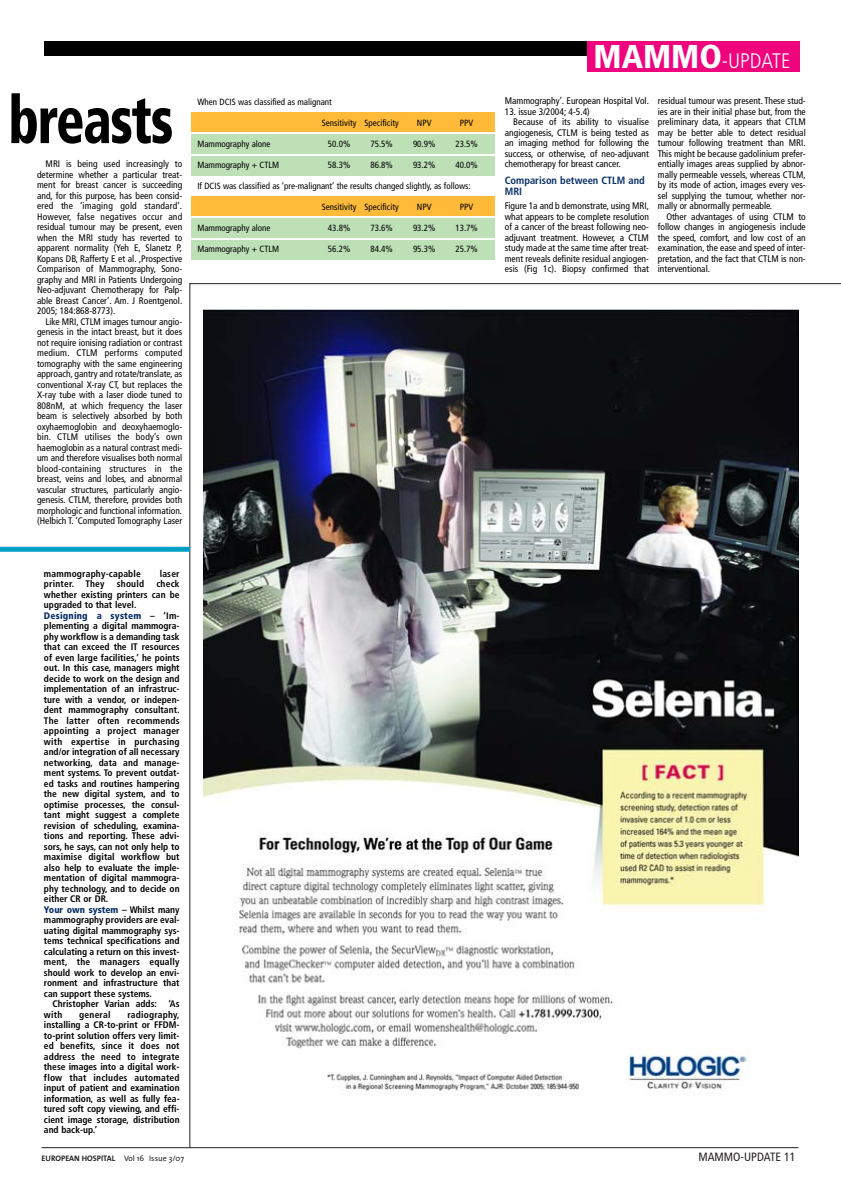
<style>
.page{position:relative;width:841px;height:1190px;background:#fff}
.page>*{position:absolute;margin:0;border:0;box-sizing:border-box;transform-origin:0 0}
.t1{font:900 condensed 66.4px "Frutiger";letter-spacing:-.025em;color:#000;scale:.8 1}
.t2{font:300 condensed 21px "Frutiger";color:#fff}
.t3{font:condensed 12px "Frutiger";color:#231f20}
.t4{font:700 condensed 10.5px/10.5px "Frutiger";color:#082f68}
.t5{font:condensed 9.5px/10.5px "Frutiger";color:#000;text-align:justify}
.t6{font:700 condensed 9.5px/10.5px "Frutiger";color:#000}
.t7{font:700 condensed 9.5px "Frutiger";letter-spacing:.02em;color:#000}
.t8{font:condensed 9px "Frutiger";color:#000}
.t9{font:700 8px "The Sans";color:#231f20}
.s1{font-weight:900;color:#082f68}
.s2{font-weight:900;font-size:33px}
.s3{font-weight:400}
</style>
<div class="page">
<hr style="left:42px;top:1147px;width:756px;height:1px;background:#231f20">
<hr style="left:189px;top:283px;width:1px;height:864px;background:#231f20">
<hr style="left:189px;top:283px;width:652px;height:1px;background:#231f20">
<div style="left:192px;top:241px;width:303px;height:19px;background:#bee0b7"></div>
<div style="left:192px;top:218px;width:303px;height:20px;background:#bee0b7"></div>
<div style="left:192px;top:196px;width:303px;height:20px;background:#feba38"></div>
<div style="left:192px;top:157px;width:303px;height:19px;background:#bee0b7"></div>
<div style="left:192px;top:134px;width:303px;height:20px;background:#bee0b7"></div>
<div style="left:192px;top:112px;width:303px;height:20px;background:#feba38"></div>
<div style="left:0;top:547px;width:190px;height:5px;background:#02a0c6"></div>
<div style="left:45px;top:42px;width:737px;height:14px;background:#000"></div>
<div style="left:587px;top:41px;width:213px;height:31px;background:#ef047e"></div>
<img style="left:203px;top:310px;width:595px;height:786px">
<h1 class="t1" style="left:9px;top:93px;width:208px">breasts</h1>
<p class="t8" style="left:197px;top:98px;width:136px">When DCIS was classified as malignant</p>
<p class="t8" style="left:322px;top:119px;width:78px">Sensitivity Specificity</p>
<p class="t8" style="left:417px;top:119px;width:16px">NPV</p>
<p class="t8" style="left:460px;top:119px;width:15px">PPV</p>
<p class="t8" style="left:197px;top:140px;width:75px">Mammography alone</p>
<p class="t8" style="left:328px;top:140px;width:24px">50.0%</p>
<p class="t8" style="left:370px;top:140px;width:24px">75.5%</p>
<p class="t8" style="left:413px;top:140px;width:24px">90.9%</p>
<p class="t8" style="left:456px;top:140px;width:24px">23.5%</p>
<p class="t8" style="left:197px;top:161px;width:83px">Mammography + CTLM</p>
<p class="t8" style="left:328px;top:161px;width:24px">58.3%</p>
<p class="t8" style="left:370px;top:161px;width:24px">86.8%</p>
<p class="t8" style="left:413px;top:161px;width:24px">93.2%</p>
<p class="t8" style="left:456px;top:161px;width:24px">40.0%</p>
<p class="t8" style="left:197px;top:182px;width:275px">If DCIS was classified as ‘pre-malignant’ the results changed slightly, as follows:</p>
<p class="t8" style="left:322px;top:203px;width:78px">Sensitivity Specificity</p>
<p class="t8" style="left:417px;top:203px;width:16px">NPV</p>
<p class="t8" style="left:460px;top:203px;width:15px">PPV</p>
<p class="t8" style="left:197px;top:224px;width:75px">Mammography alone</p>
<p class="t8" style="left:328px;top:224px;width:24px">43.8%</p>
<p class="t8" style="left:370px;top:224px;width:24px">73.6%</p>
<p class="t8" style="left:413px;top:224px;width:24px">93.2%</p>
<p class="t8" style="left:456px;top:224px;width:24px">13.7%</p>
<p class="t8" style="left:197px;top:245px;width:83px">Mammography + CTLM</p>
<p class="t8" style="left:328px;top:245px;width:24px">56.2%</p>
<p class="t8" style="left:370px;top:245px;width:24px">84.4%</p>
<p class="t8" style="left:413px;top:245px;width:24px">95.3%</p>
<p class="t8" style="left:456px;top:245px;width:24px">25.7%</p>
<p class="t5" style="left:37px;top:159px;width:147px;text-indent:9px">MRI is being used increasingly to determine whether a particular treat&shy;ment for breast cancer is succeeding and, for this purpose, has been consid&shy;ered the ‘imaging gold standard’.<br>However, false negatives occur and residual tumour may be present, even when the MRI study has reverted to apparent normality (Yeh E, Slanetz P, Kopans DB, Rafferty E et al. ‚Prospective Comparison of Mammography, Sono&shy;graphy and MRI in Patients Undergoing Neo-adjuvant Chemotherapy for Palp&shy;able Breast Cancer’. Am. J Roentgenol.<br>2005; 184:868-8773).</p>
<p class="t5" style="left:37px;top:317px;width:147px;text-indent:9px">Like MRI, CTLM images tumour angio&shy;genesis in the intact breast, but it does not require ionising radiation or contrast medium. CTLM performs computed tomography with the same engineering approach, gantry and rotate/translate, as conventional X-ray CT, but replaces the X-ray tube with a laser diode tuned to 808nM, at which frequency the laser beam is selectively absorbed by both oxyhaemoglobin and deoxyhaemoglo&shy;bin. CTLM utilises the body’s own haemoglobin as a natural contrast medi&shy;um and therefore visualises both normal blood-containing structures in the breast, veins and lobes, and abnormal vascular structures, particularly angio&shy;genesis. CTLM, therefore, provides both morphologic and functional information. (Helbich T. ‘Computed Tomography Laser</p>
<p class="t7" style="left:44px;top:569px;width:99px">mammography-capable</p>
<p class="t6" style="left:160px;top:569px;width:21px">laser</p>
<p class="t7" style="left:44px;top:580px;width:62px">printer. They</p>
<p class="t6" style="left:117px;top:579px;width:29px">should</p>
<p class="t6" style="left:44px;top:579px;width:137px;text-indent:112px">check whether existing printers can be upgraded to that level.<br><span class="s1">Designing a system</span> – ‘Im&shy;plementing a digital mammogra&shy;phy workflow is a demanding task that can exceed the IT resources of even large facilities,’ he points out. In this case, managers might decide to work on the design and implementation of an infrastruc&shy;ture with a vendor, or indepen&shy;dent mammography consultant.<br>The latter often recommends appointing a project manager with expertise in purchasing and/or integration of all necessary networking, data and manage&shy;ment systems. To prevent outdat&shy;ed tasks and routines hampering the new digital system, and to optimise processes, the consul&shy;tant might suggest a complete revision of scheduling, examina&shy;tions and reporting. These advi&shy;sors, he says, can not only help to maximise digital workflow but also help to evaluate the imple&shy;mentation of digital mammogra&shy;phy technology, and to decide on either CR or DR.<br><span class="s1">Your own system</span> – Whilst many mammography providers are eval&shy;uating digital mammography sys&shy;tems technical specifications and calculating a return on this invest&shy;ment, the managers equally should work to develop an envi&shy;ronment and infrastructure that can support these systems.</p>
<p class="t6" style="left:44px;top:999px;width:137px;text-indent:9px">Christopher Varian adds: ‘As with</p>
<p class="t6" style="left:44px;top:1010px;width:137px;text-align:justify;text-indent:83px">radiography, installing a CR-to-print or FFDM&shy;to-print solution offers very limit&shy;ed benefits, since it does not address the need to integrate these images into a digital work&shy;flow that includes automated input of patient and examination information, as well as fully fea&shy;tured soft copy viewing, and effi&shy;cient image storage, distribution and back-up.’</p>
<p class="t7" style="left:79px;top:1010px;width:33px">general</p>
<h2 class="t2" style="left:594px;top:52px;width:198px"><span class="s2">MAMMO</span>-UPDATE</h2>
<p class="t5" style="left:505px;top:96px;width:146px">Mammography’. European Hospital Vol.</p>
<p class="t5" style="left:505px;top:107px;width:87px">13. issue 3/2004; 4-5.4)</p>
<p class="t5" style="left:513px;top:117px;width:137px">Because of its ability to visualise</p>
<p class="t5" style="left:505px;top:128px;width:146px">angiogenesis, CTLM is being tested as</p>
<p class="t5" style="left:505px;top:138px;width:146px">an imaging method for following the</p>
<p class="t5" style="left:505px;top:149px;width:146px">success, or otherwise, of neo-adjuvant</p>
<p class="t5" style="left:505px;top:159px;width:117px">chemotherapy for breast cancer.</p>
<p class="t4" style="left:505px;top:176px;width:142px">Comparison between CTLM and<br>MRI</p>
<p class="t5" style="left:505px;top:201px;width:146px">Figure 1a and b demonstrate, using MRI, what appears to be complete resolution of a cancer of the breast following neo&shy;adjuvant treatment. However, a CTLM study made at the same time after treat&shy;ment reveals definite residual angiogen&shy;esis (Fig 1c). Biopsy confirmed that</p>
<p class="t5" style="left:658px;top:96px;width:149px">residual tumour was present. These stud&shy;ies are in their initial phase but, from the preliminary data, it appears that CTLM may be better able to detect residual tumour following treatment than MRI.<br>This might be because gadolinium prefer&shy;entially images areas supplied by abnor&shy;mally permeable vessels, whereas CTLM, by its mode of action, images every ves&shy;sel supplying the tumour, whether nor&shy;mally or abnormally permeable.</p>
<p class="t5" style="left:658px;top:212px;width:149px;text-indent:9px">Other advantages of using CTLM to follow changes in angiogenesis include the speed, comfort, and low cost of an examination, the ease and speed of inter&shy;pretation, and the fact that CTLM is non&shy;interventional.</p>
<p class="t9" style="left:42px;top:1155px;width:144px">EUROPEAN HOSPITAL <span class="s3">Vol 16 Issue 3/07</span></p>
<p class="t3" style="left:698px;top:1152px;width:99px">MAMMO-UPDATE 11</p>
</div>
